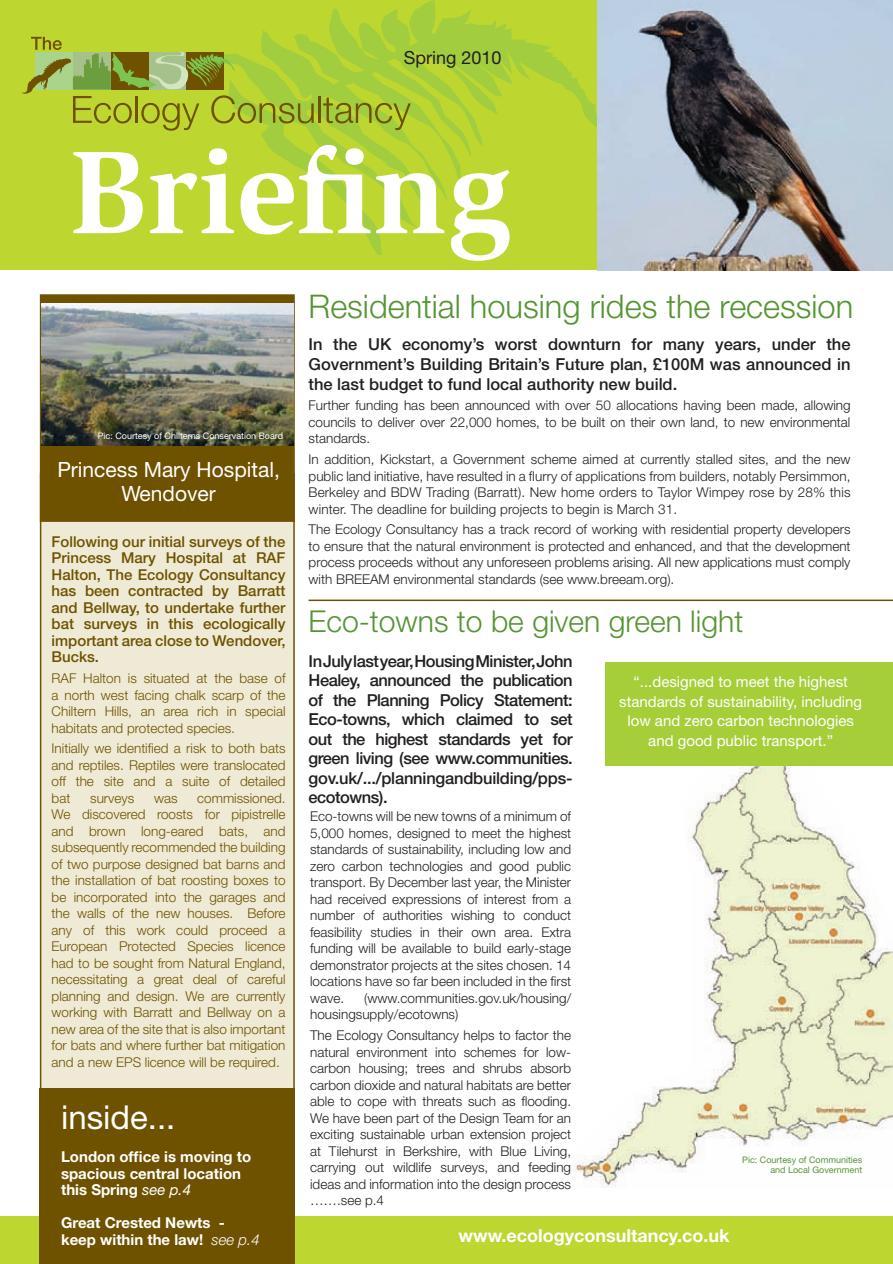
<style>
.page{position:relative;width:893px;height:1264px;background:#fff}
.page>*{position:absolute;margin:0;border:0;box-sizing:border-box;transform-origin:0 0}
.Text_Basic{font:700 121.5px "Slimbach";color:#fff}
.Text_Basic-2{font:33px "Helvetica Neue";color:#fff}
.Sub_Heads_3{font:300 32.7px "Helvetica Neue";color:#549532}
.Sub_Heads_3-2{font:300 30.15px "Helvetica Neue";color:#549532}
.t1{font:21px/24px "Helvetica Neue";color:#fff;text-align:center}
.Text_Basic-3{font:700 18px "Helvetica Neue";color:#fff}
.Text_Basic-4{font:18px "Helvetica Neue";color:#231f20}
.Text_Basic-5{font:500 16.5px/19.5px "Helvetica Neue";letter-spacing:-.005em;color:#231f20;text-align:justify}
.Text_Basic-6{font:500 15px/16.5px "Helvetica Neue";color:#6e5200;text-align:justify}
.Text_Basic-7{font:15px/19.5px "Helvetica Neue";color:#fff;text-align:center}
.Text_Basic-8{font:700 15px/16.5px "Helvetica Neue";color:#fff}
.Text_Basic-9{font:300 13.5px/16.5px "Helvetica Neue";color:#231f20;text-align:justify}
.Text_Basic-10{font:300 13.5px/16.5px "Helvetica Neue";color:#6e5200;text-align:justify}
.t2{font:9px/10.5px "Helvetica Neue";color:#549532;text-align:right}
.t3{font:9px "Helvetica Neue";color:#fff}
.s1{font-weight:400;font-style:italic}
.s2{font-weight:300;font-style:italic}
</style>
<div class="page">
<img style="left:575px;top:765px;width:318px;height:423px">
<div style="left:40px;top:473px;width:255px;height:616px;background:#efead5;border:2px solid #6e5200"></div>
<div style="left:40px;top:294px;width:255px;height:227px;background:#6e5200;border:2px solid #6e5200"></div>
<div style="left:0;top:0;width:893px;height:270px;background:#bed630"></div>
<div style="left:0;top:1215px;width:893px;height:48px;background:#bed630"></div>
<svg style="left:261px;top:0;width:336px;height:255px"></svg>
<img style="left:597px;top:0;width:296px;height:270px">
<hr style="left:318px;top:96px;width:2px;height:27px;background:#6e5200">
<svg style="left:323px;top:98px;width:88px;height:32px"></svg>
<svg style="left:21px;top:37px;width:293px;height:94px"></svg>
<img style="left:41px;top:304px;width:253px;height:141px">
<div style="left:40px;top:1087px;width:255px;height:176px;background:#6e5200"></div>
<hr style="left:308px;top:599px;width:585px;height:2px;background:#6e5200">
<div style="left:605px;top:661px;width:288px;height:104px;background:#a6ce39"></div>
<p class="Text_Basic-4" style="left:404px;top:47px;width:99px">Spring 2010</p>
<p class="Text_Basic" style="left:71px;top:124px;width:442px">Briefing</p>
<p class="t3" style="left:98px;top:430px;width:187px">Pic: Courtesy of Chilterns Conservation Board</p>
<p class="t1" style="left:57px;top:457px;width:224px">Princess Mary Hospital,<br>Wendover</p>
<p class="Text_Basic-6" style="left:52px;top:533px;width:235px">Following our initial surveys of the Princess Mary Hospital at RAF Halton, The Ecology Consultancy has been contracted by Barratt and Bellway, to undertake further bat surveys in this ecologically important area close to Wendover, Bucks.</p>
<p class="Text_Basic-10" style="left:52px;top:669px;width:235px">RAF Halton is situated at the base of a north west facing chalk scarp of the Chiltern Hills, an area rich in special habitats and protected species.</p>
<p class="Text_Basic-10" style="left:52px;top:739px;width:235px">Initially we identified a risk to both bats and reptiles. Reptiles were translocated off the site and a suite of detailed bat</p>
<p class="Text_Basic-10" style="left:52px;top:789px;width:235px;text-indent:146px">commissioned.<br>We discovered roosts for pipistrelle and brown long-eared bats, and subsequently recommended the building of two purpose designed bat barns and the installation of bat roosting boxes to be incorporated into the garages and the walls of the new houses. Before any of this work could proceed a European Protected Species licence had to be sought from Natural England, necessitating a great deal of careful planning and design. We are currently working with Barratt and Bellway on a new area of the site that is also important for bats and where further bat mitigation and a new EPS licence will be required.</p>
<p class="Text_Basic-10" style="left:90px;top:789px;width:45px">surveys</p>
<p class="Text_Basic-10" style="left:154px;top:789px;width:25px">was</p>
<p class="Text_Basic-2" style="left:61px;top:1097px;width:116px">inside...</p>
<p class="Text_Basic-8" style="left:61px;top:1147px;width:192px">London office is moving to spacious central location this Spring <span class="s1">see p.4</span></p>
<p class="Text_Basic-8" style="left:61px;top:1213px;width:200px">Great Crested Newts - keep within the law! <span class="s2">see p.4</span></p>
<p class="Sub_Heads_3" style="left:308px;top:287px;width:546px">Residential housing rides the recession</p>
<p class="Text_Basic-5" style="left:308px;top:334px;width:543px">In the UK economy’s worst downturn for many years, under the Government’s Building Britain’s Future plan, £100M was announced in the last budget to fund local authority new build.</p>
<p class="Text_Basic-9" style="left:308px;top:397px;width:543px">Further funding has been announced with over 50 allocations having been made, allowing councils to deliver over 22,000 homes, to be built on their own land, to new environmental standards.</p>
<p class="Text_Basic-9" style="left:308px;top:450px;width:543px">In addition, Kickstart, a Government scheme aimed at currently stalled sites, and the new public land initiative, have resulted in a flurry of applications from builders, notably Persimmon, Berkeley and BDW Trading (Barratt). New home orders to Taylor Wimpey rose by 28% this winter. The deadline for building projects to begin is March 31.</p>
<p class="Text_Basic-9" style="left:308px;top:521px;width:543px">The Ecology Consultancy has a track record of working with residential property developers to ensure that the natural environment is protected and enhanced, and that the development process proceeds without any unforeseen problems arising. All new applications must comply with BREEAM environmental standards (see www.breeam.org).</p>
<p class="Sub_Heads_3-2" style="left:308px;top:602px;width:436px">Eco-towns to be given green light</p>
<p class="Text_Basic-5" style="left:308px;top:650px;width:266px">In July last year, Housing Minister, John Healey, announced the publication of the Planning Policy Statement:<br>Eco-towns, which claimed to set out the highest standards yet for green living (see www.communities. gov.uk/.../planningandbuilding/pps&shy;ecotowns).</p>
<p class="Text_Basic-9" style="left:310px;top:807px;width:263px">Eco-towns will be new towns of a minimum of 5,000 homes, designed to meet the highest standards of sustainability, including low and zero carbon technologies and good public transport. By December last year, the Minister had received expressions of interest from a number of authorities wishing to conduct feasibility studies in their own area. Extra funding will be available to build early-stage demonstrator projects at the sites chosen. 14 locations have so far been included in the first wave.</p>
<p class="Text_Basic-9" style="left:310px;top:989px;width:262px;text-indent:54px">(www.communities.gov.uk/housing/ housingsupply/ecotowns)</p>
<p class="Text_Basic-9" style="left:310px;top:1026px;width:263px">The Ecology Consultancy helps to factor the natural environment into schemes for low&shy;carbon housing; trees and shrubs absorb carbon dioxide and natural habitats are better able to cope with threats such as flooding.<br>We have been part of the Design Team for an exciting sustainable urban extension project at Tilehurst in Berkshire, with Blue Living, carrying out wildlife surveys, and feeding ideas and information into the design process …….see p.4</p>
<p class="Text_Basic-7" style="left:619px;top:671px;width:244px">“...designed to meet the highest standards of sustainability, including low and zero carbon technologies and good public transport.”</p>
<p class="t2" style="left:742px;top:1153px;width:122px">Pic: Courtesy of Communities and Local Government</p>
<p class="Text_Basic-3" style="left:458px;top:1223px;width:272px">www.ecologyconsultancy.co.uk</p>
</div>
